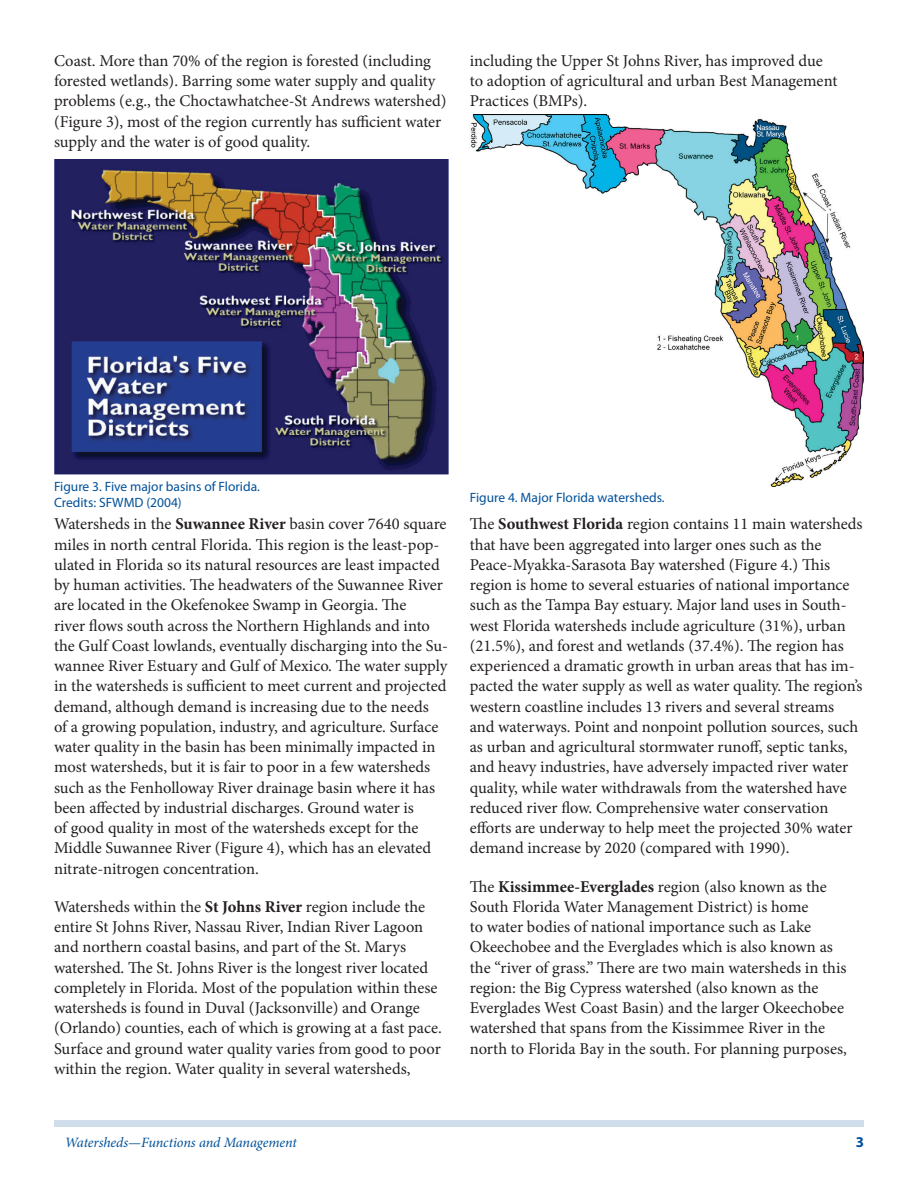
<style>
.page{position:relative;width:918px;height:1188px;background:#fff}
.page>*{position:absolute;margin:0;border:0;box-sizing:border-box;transform-origin:0 0}
.Paragraph{font:16.5px/20.2px "Minion Pro";letter-spacing:-.005em;color:#231f20}
.t1{font:700 15px "Myriad Pro";color:#01519a}
.RunningTitleItalics{font:italic 14.25px "Minion Pro";letter-spacing:-.005em;color:#01519a}
.t2{font:13.5px/16.5px "Myriad Pro";color:#01519a}
.s1{font-weight:700}
</style>
<div class="page">
<div style="left:54px;top:1120px;width:810px;height:7px;background:#d0deeb"></div>
<img style="left:54px;top:160px;width:394px;height:315px">
<img style="left:471px;top:114px;width:393px;height:372px">
<p class="Paragraph" style="left:54px;top:51px;width:394px">Coast. More than 70% of the region is forested (including forested wetlands). Barring some water supply and quality problems (e.g., the Choctawhatchee-St Andrews watershed) (Figure 3), most of the region currently has sufficient water supply and the water is of good quality.</p>
<p class="Paragraph" style="left:470px;top:51px;width:369px">including the Upper St Johns River, has improved due to adoption of agricultural and urban Best Management<br>Practices (BMPs).</p>
<p class="t2" style="left:54px;top:478px;width:208px">Figure 3. Five major basins of Florida.<br>Credits: SFWMD (2004)</p>
<p class="t2" style="left:470px;top:489px;width:196px">Figure 4. Major Florida watersheds.</p>
<p class="Paragraph" style="left:54px;top:514px;width:396px">Watersheds in the <span class="s1">Suwannee River</span> basin cover 7640 square miles in north central Florida. This region is the least-pop&shy;ulated in Florida so its natural resources are least impacted by human activities. The headwaters of the Suwannee River are located in the Okefenokee Swamp in Georgia. The<br>river flows south across the Northern Highlands and into the Gulf Coast lowlands, eventually discharging into the Su&shy;wannee River Estuary and Gulf of Mexico. The water supply in the watersheds is sufficient to meet current and projected demand, although demand is increasing due to the needs<br>of a growing population, industry, and agriculture. Surface water quality in the basin has been minimally impacted in most watersheds, but it is fair to poor in a few watersheds such as the Fenholloway River drainage basin where it has been affected by industrial discharges. Ground water is<br>of good quality in most of the watersheds except for the Middle Suwannee River (Figure 4), which has an elevated nitrate-nitrogen concentration.</p>
<p class="Paragraph" style="left:54px;top:897px;width:389px">Watersheds within the <span class="s1">St Johns River</span> region include the entire St Johns River, Nassau River, Indian River Lagoon and northern coastal basins, and part of the St. Marys watershed. The St. Johns River is the longest river located completely in Florida. Most of the population within these watersheds is found in Duval (Jacksonville) and Orange (Orlando) counties, each of which is growing at a fast pace.<br>Surface and ground water quality varies from good to poor within the region. Water quality in several watersheds,</p>
<p class="Paragraph" style="left:470px;top:514px;width:394px">The <span class="s1">Southwest Florida</span> region contains 11 main watersheds that have been aggregated into larger ones such as the Peace-Myakka-Sarasota Bay watershed (Figure 4.) This region is home to several estuaries of national importance such as the Tampa Bay estuary. Major land uses in South&shy;west Florida watersheds include agriculture (31%), urban (21.5%), and forest and wetlands (37.4%). The region has experienced a dramatic growth in urban areas that has im&shy;pacted the water supply as well as water quality. The region’s western coastline includes 13 rivers and several streams and waterways. Point and nonpoint pollution sources, such as urban and agricultural stormwater runoff, septic tanks, and heavy industries, have adversely impacted river water quality, while water withdrawals from the watershed have reduced river flow. Comprehensive water conservation efforts are underway to help meet the projected 30% water demand increase by 2020 (compared with 1990).</p>
<p class="Paragraph" style="left:470px;top:876px;width:379px">The <span class="s1">Kissimmee-Everglades</span> region (also known as the South Florida Water Management District) is home<br>to water bodies of national importance such as Lake Okeechobee and the Everglades which is also known as the “river of grass.” There are two main watersheds in this region: the Big Cypress watershed (also known as the Everglades West Coast Basin) and the larger Okeechobee watershed that spans from the Kissimmee River in the north to Florida Bay in the south. For planning purposes,</p>
<p class="RunningTitleItalics" style="left:65px;top:1133px;width:234px">Watersheds—Functions and Management</p>
<p class="t1" style="left:856px;top:1133px;width:10px">3</p>
</div>
